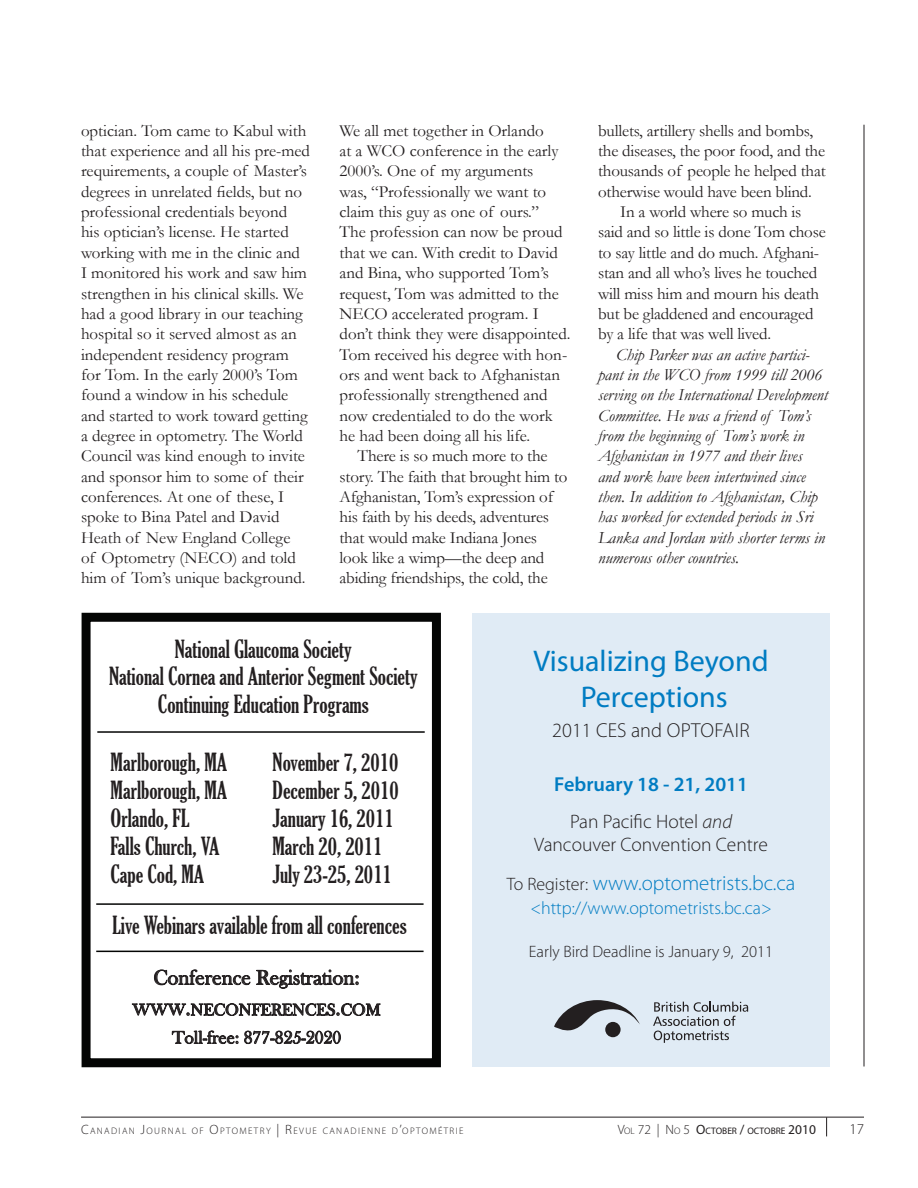
<style>
.page{position:relative;width:918px;height:1188px;background:#fff}
.page>*{position:absolute;margin:0;border:0;box-sizing:border-box;transform-origin:0 0}
.t1{font:30px/36px "Myriad Pro";color:#007cc2;text-align:center}
.t2{font:extra-condensed 24px/27.9px "Gloucester";color:#231f20;text-align:center}
.t3{font:300 21px "Myriad Pro";color:#007cc2}
.t4{font:21px "Bask Old Face";color:#231f20}
.t5{font:300 20.25px "Myriad Pro";color:#231f20}
.t6{font:600 20.25px "Myriad Pro";color:#007cc2}
.t7{font:300 19.5px/23.4px "Myriad Pro";color:#231f20;text-align:center}
.t8{font:300 18px "Myriad Pro";color:#007cc2}
.t9{font:18px "Bask Old Face";color:#231f20}
.t10{font:16.95px/20.4px "Garamond";color:#231f20}
.t11{font:italic 16.95px/20.4px "Garamond";color:#231f20}
.t12{font:16.8px "Bask Old Face";color:#231f20}
.t13{font:300 16.5px "Myriad Pro";color:#231f20}
.t14{font:300 15px "Myriad Pro";color:#231f20}
.t15{font:300 9.45px "Myriad Pro";letter-spacing:.145em;color:#231f20}
.t16{font:9.45px "Myriad Pro";color:#231f20}
.s1{font-size:21px}
.s2{font-style:italic}
.s3{font-size:18px;color:#231f20}
.s4{font-size:13.5px}
.s5{font-weight:300;font-size:13.5px}
.s6{font-weight:300}
</style>
<div class="page">
<hr style="left:864px;top:125px;width:1px;height:941px;background:#231f20">
<hr style="left:81px;top:1117px;width:783px;height:1px;background:#231f20">
<svg style="left:826px;top:1117px;width:1px;height:19px"></svg>
<div style="left:473px;top:613px;width:357px;height:453px;background:#e0ebf5"></div>
<div style="left:82px;top:613px;width:359px;height:454px;border:9px solid #040504"></div>
<svg style="left:154px;top:970px;width:205px;height:19px"></svg>
<svg style="left:132px;top:1003px;width:249px;height:13px"></svg>
<svg style="left:172px;top:1031px;width:169px;height:13px"></svg>
<hr style="left:96px;top:903px;width:328px;height:2px;background:#040504">
<hr style="left:96px;top:951px;width:328px;height:1px;background:#040504">
<hr style="left:97px;top:731px;width:328px;height:2px;background:#040504">
<svg style="left:653px;top:1002px;width:95px;height:41px"></svg>
<svg style="left:554px;top:1000px;width:86px;height:31px"></svg>
<div style="left:605px;top:1022px;width:16px;height:15px;background:#231f20;border-radius:50%"></div>
<p class="t10" style="left:81px;top:120px;width:231px">optician. Tom came to Kabul with that experience and all his pre-med requirements, a couple of Master’s degrees in unrelated fields, but no professional credentials beyond his optician’s license. He started working with me in the clinic and<br>I monitored his work and saw him strengthen in his clinical skills. We had a good library in our teaching hospital so it served almost as an independent residency program for Tom. In the early 2000’s Tom found a window in his schedule and started to work toward getting a degree in optometry. The World<br>Council was kind enough to invite and sponsor him to some of their conferences. At one of these, I spoke to Bina Patel and David<br>Heath of New England College<br>of Optometry (NECO) and told him of Tom’s unique background.</p>
<p class="t10" style="left:340px;top:120px;width:232px">We all met together in Orlando<br>at a WCO conference in the early<br>2000’s. One of my arguments<br>was, “Professionally we want to claim this guy as one of ours.”<br>The profession can now be proud that we can. With credit to David and Bina, who supported Tom’s request, Tom was admitted to the<br>NECO accelerated program. I don’t think they were disappointed.<br>Tom received his degree with hon&shy;ors and went back to Afghanistan professionally strengthened and now credentialed to do the work he had been doing all his life.</p>
<p class="t10" style="left:340px;top:446px;width:229px;text-indent:18px">There is so much more to the story. The faith that brought him to<br>Afghanistan, Tom’s expression of his faith by his deeds, adventures that would make Indiana Jones look like a wimp—the deep and abiding friendships, the cold, the</p>
<p class="t10" style="left:598px;top:120px;width:216px">bullets, artillery shells and bombs,</p>
<p class="t10" style="left:598px;top:140px;width:229px">the diseases, the poor food, and the</p>
<p class="t10" style="left:598px;top:161px;width:229px">thousands of people he helped that</p>
<p class="t10" style="left:598px;top:181px;width:215px">otherwise would have been blind.</p>
<p class="t10" style="left:620px;top:201px;width:183px">In a world where so much is</p>
<p class="t10" style="left:598px;top:222px;width:229px">said and so little is done Tom chose</p>
<p class="t10" style="left:598px;top:242px;width:223px">to say little and do much. Afghani-</p>
<p class="t10" style="left:598px;top:262px;width:221px">stan and all who’s lives he touched</p>
<p class="t10" style="left:598px;top:283px;width:223px">will miss him and mourn his death</p>
<p class="t10" style="left:598px;top:303px;width:217px">but be gladdened and encouraged</p>
<p class="t10" style="left:598px;top:323px;width:174px">by a life that was well lived.</p>
<p class="t11" style="left:598px;top:344px;width:232px;text-indent:18px">Chip Parker was an active partici&shy;pant in the WCO from 1999 till 2006 serving on the International Development Committee. He was a friend of Tom’s from the beginning of Tom’s work in Afghanistan in 1977 and their lives<br>and work have been intertwined since then. In addition to Afghanistan, Chip has worked for extended periods in Sri Lanka and Jordan with shorter terms in numerous other countries.</p>
<h2 class="t2" style="left:109px;top:635px;width:310px">National Glaucoma Society<br>National Cornea and Anterior Segment Society<br>Continuing Education Programs</h2>
<h2 class="t2" style="left:111px;top:749px;width:118px">Marlborough, MA</h2>
<h2 class="t2" style="left:273px;top:749px;width:127px">November 7, 2010</h2>
<h2 class="t2" style="left:111px;top:776px;width:118px">Marlborough, MA</h2>
<h2 class="t2" style="left:273px;top:776px;width:128px">December 5, 2010</h2>
<h2 class="t2" style="left:111px;top:804px;width:80px">Orlando, FL</h2>
<h2 class="t2" style="left:273px;top:804px;width:122px">January 16, 2011</h2>
<h2 class="t2" style="left:111px;top:832px;width:111px">Falls Church, VA</h2>
<h2 class="t2" style="left:273px;top:832px;width:111px">March 20, 2011</h2>
<h2 class="t2" style="left:111px;top:860px;width:95px">Cape Cod, MA</h2>
<h2 class="t2" style="left:272px;top:860px;width:121px">July 23-25, 2011</h2>
<h2 class="t2" style="left:112px;top:912px;width:296px">Live Webinars available from all conferences</h2>
<p class="t4" style="left:153px;top:966px;width:208px">Conference Registration:</p>
<p class="t12" style="left:133px;top:1000px;width:250px">WWW<span class="s1">.</span>NECONFERENCES<span class="s1">.</span>COM</p>
<p class="t9" style="left:172px;top:1028px;width:171px">Toll-free: 877-825-2020</p>
<h1 class="t1" style="left:534px;top:642px;width:237px">Visualizing Beyond<br>Perceptions</h1>
<p class="t5" style="left:552px;top:718px;width:131px">2011 CES and Optofair</p>
<p class="t6" style="left:554px;top:771px;width:195px">February 18 - 21, 2011</p>
<p class="t7" style="left:534px;top:809px;width:235px">Pan Pacific Hotel <span class="s2">and<br></span>Vancouver Convention Centre</p>
<p class="t3" style="left:507px;top:870px;width:290px"><span class="s3">To Register:</span> www.optometrists.bc.ca</p>
<p class="t8" style="left:530px;top:897px;width:243px">&lt;http://www.optometrists.bc.ca&gt;</p>
<p class="t13" style="left:529px;top:941px;width:246px">Early Bird Deadline is January 9, 2011</p>
<p class="t15" style="left:81px;top:1125px;width:384px"><span class="s4">C</span>ANADIAN <span class="s4">J</span>OURNAL OF <span class="s4">O</span>PTOMETRY <span class="s4">| R</span>EVUE CANADIENN E D<span class="s4">’</span>OPTOMÉTRIE</p>
<p class="t16" style="left:618px;top:1125px;width:200px"><span class="s5">V</span><span class="s6">OL</span> <span class="s5">72 | N</span><span class="s6">O</span> <span class="s5">5</span> <span class="s4">O</span>CTOBER <span class="s4">/</span> OCTOBRE <span class="s4">2010</span></p>
<p class="t14" style="left:849px;top:1120px;width:16px">17</p>
</div>
